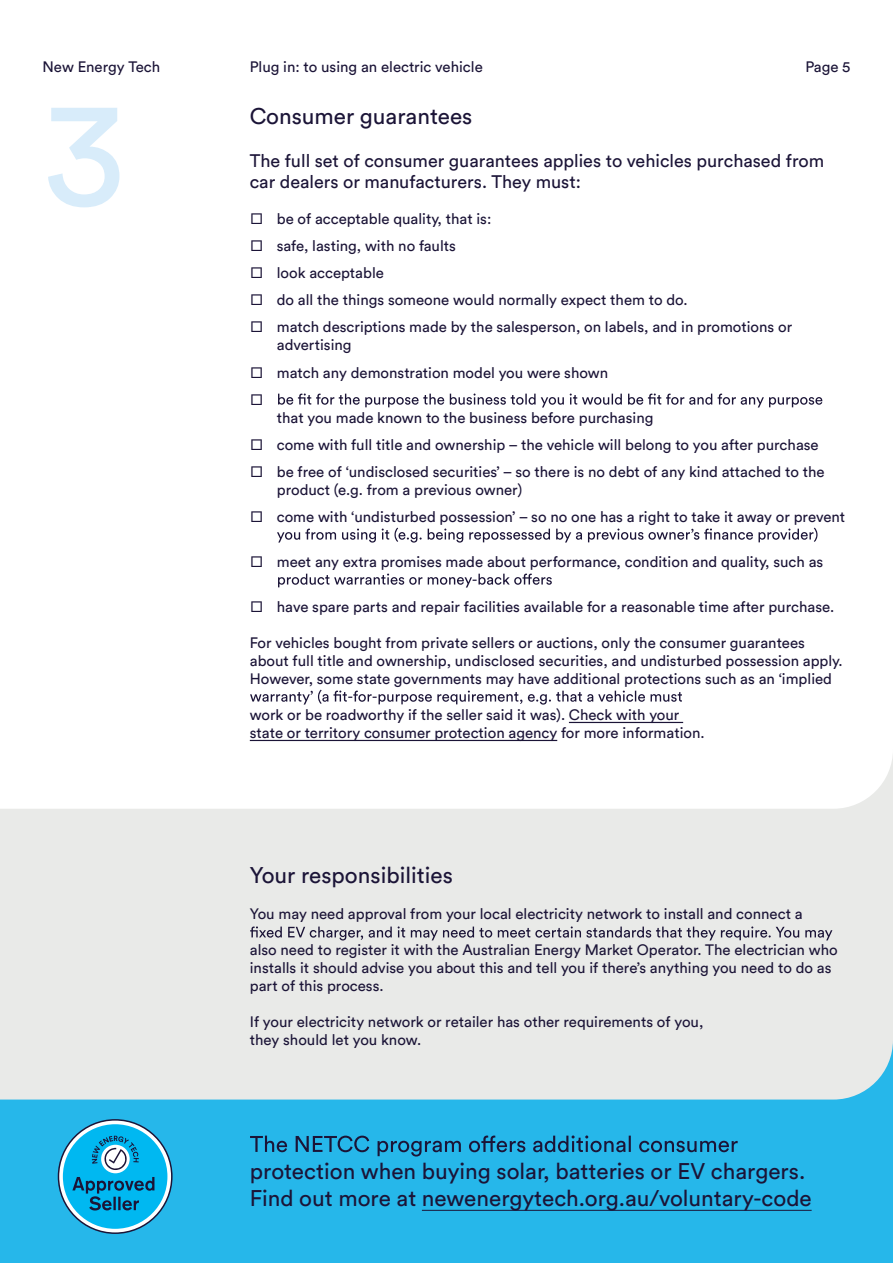
<style>
.page{position:relative;width:893px;height:1263px;background:#fff}
.page>*{position:absolute;margin:0;border:0;box-sizing:border-box;transform-origin:0 0}
.t1{font:150px "Circular Std";color:#d8ecfa}
.t2{font:22.5px/27px "Circular Std";color:#1b1437}
.t3{font:18px/21.6px "Circular Std";color:#1b1437}
.t4{font:15px/18px "Circular Std";color:#1b1437}
</style>
<div class="page">
<div style="left:0;top:809px;width:893px;height:454px;background:#26b7ea"></div>
<svg style="left:58px;top:1119px;width:115px;height:115px"></svg>
<div style="left:0;top:809px;width:893px;height:290px;background:#e9eae8"></div>
<svg style="left:249px;top:399px;width:644px;height:410px"></svg>
<hr style="left:422px;top:1210px;width:390px;height:1px;background:#1b1437">
<svg style="left:250px;top:1135px;width:488px;height:21px"></svg>
<hr style="left:569px;top:722px;width:114px;height:1px;background:#1b1437">
<hr style="left:250px;top:740px;width:307px;height:1px;background:#1b1437">
<svg style="left:278px;top:393px;width:544px;height:14px"></svg>
<svg style="left:277px;top:528px;width:540px;height:15px"></svg>
<svg style="left:278px;top:573px;width:274px;height:14px"></svg>
<svg style="left:250px;top:690px;width:432px;height:15px"></svg>
<svg style="left:250px;top:926px;width:582px;height:14px;background:#bdbcc2"></svg>
<p class="t4" style="left:43px;top:57px;width:119px">New Energy Tech</p>
<p class="t4" style="left:250px;top:57px;width:235px">Plug in: to using an electric vehicle</p>
<p class="t4" style="left:805px;top:57px;width:47px">Page 5</p>
<h1 class="t1" style="left:43px;top:61px;width:84px">3</h1>
<h2 class="t2" style="left:250px;top:102px;width:224px">Consumer guarantees</h2>
<p class="t3" style="left:250px;top:150px;width:576px">The full set of consumer guarantees applies to vehicles purchased from car dealers or manufacturers. They must:</p>
<p class="t4" style="left:250px;top:210px;width:243px">□ be of acceptable quality, that is:</p>
<p class="t4" style="left:250px;top:237px;width:208px">□ safe, lasting, with no faults</p>
<p class="t4" style="left:250px;top:264px;width:136px">□ look acceptable</p>
<p class="t4" style="left:250px;top:291px;width:439px">□ do all the things someone would normally expect them to do.</p>
<p class="t4" style="left:277px;top:318px;width:517px;text-indent:-27px">□ match descriptions made by the salesperson, on labels, and in promotions or advertising</p>
<p class="t4" style="left:250px;top:359px;width:360px;line-height:27px">□ match any demonstration model you were shown □</p>
<p class="t4" style="left:277px;top:408px;width:378px">that you made known to the business before purchasing</p>
<p class="t4" style="left:250px;top:435px;width:570px">□ come with full title and ownership – the vehicle will belong to you after purchase</p>
<p class="t4" style="left:277px;top:462px;width:549px;text-indent:-27px">□ be free of ‘undisclosed securities’ – so there is no debt of any kind attached to the product (e.g. from a previous owner)</p>
<p class="t4" style="left:250px;top:507px;width:597px">□ come with ‘undisturbed possession’ – so no one has a right to take it away or prevent</p>
<p class="t4" style="left:250px;top:552px;width:575px">□ meet any extra promises made about performance, condition and quality, such as</p>
<p class="t4" style="left:250px;top:597px;width:586px">□ have spare parts and repair facilities available for a reasonable time after purchase.</p>
<p class="t4" style="left:250px;top:633px;width:594px">For vehicles bought from private sellers or auctions, only the consumer guarantees about full title and ownership, undisclosed securities, and undisturbed possession apply.<br>However, some state governments may have additional protections such as an ‘implied</p>
<p class="t4" style="left:250px;top:705px;width:456px">work or be roadworthy if the seller said it was). Check with your state or territory consumer protection agency for more information.</p>
<h2 class="t2" style="left:250px;top:862px;width:205px">Your responsibilities</h2>
<p class="t4" style="left:250px;top:905px;width:554px">You may need approval from your local electricity network to install and connect a</p>
<p class="t4" style="left:250px;top:941px;width:589px">also need to register it with the Australian Energy Market Operator. The electrician who installs it should advise you about this and tell you if there’s anything you need to do as part of this process.</p>
<p class="t4" style="left:250px;top:1013px;width:455px">If your electricity network or retailer has other requirements of you, they should let you know.</p>
<h2 class="t2" style="left:250px;top:1157px;width:563px">protection when buying solar, batteries or EV chargers.<br>Find out more at newenergytech.org.au/voluntary-code</h2>
</div>
